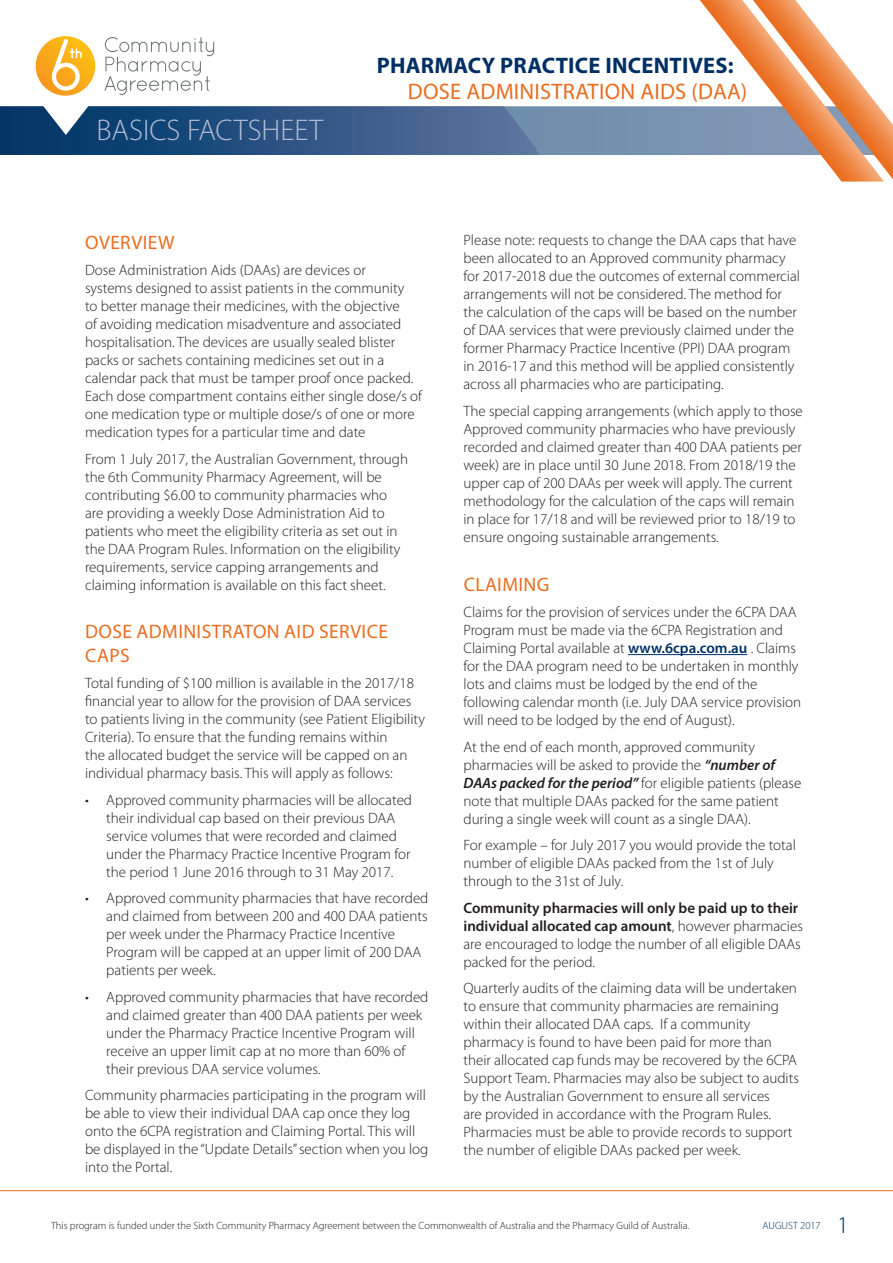
<style>
.page{position:relative;width:893px;height:1263px;background:#fff}
.page>*{position:absolute;margin:0;border:0;box-sizing:border-box;transform-origin:0 0}
.t1{font:300 30px "Myriad Pro";color:#b3bcd4}
.t2{font:300 24px "Myriad Pro";color:#002f64}
.t3{font:700 22.5px "Myriad Pro";letter-spacing:.01em;color:#002f64}
.t4{font:22.5px "Myriad Pro";letter-spacing:.01em;color:#ea6d1f}
.t5{font:19.5px/23.4px "Myriad Pro";letter-spacing:.02em;color:#ea6d1f}
.t6{font:300 15px/18px "Myriad Pro";color:#231f20}
.t7{font:300 10.5px "Myriad Pro";color:#231f20}
.t8{font:300 10.5px "Myriad Pro";color:#002f64}
.s1{font-weight:600;color:#002f64}
.s2{font-weight:600;font-style:italic}
.s3{font-weight:600}
</style>
<div class="page">
<div style="left:559px;top:106px;width:141px;height:49px;background:#7592af"></div>
<svg style="left:0;top:106px;width:559px;height:49px;background:#305785"></svg>
<svg style="left:43px;top:106px;width:46px;height:29px"></svg>
<svg style="left:104px;top:37px;width:110px;height:58px"></svg>
<svg style="left:36px;top:36px;width:59px;height:60px"></svg>
<svg style="left:52px;top:39px;width:30px;height:52px"></svg>
<hr style="left:0;top:1190px;width:893px;height:1px;background:#ea6d1f">
<hr style="left:628px;top:654px;width:119px;height:1px;background:#002f64">
<svg style="left:700px;top:0;width:193px;height:182px"></svg>
<h1 class="t1" style="left:96px;top:114px;width:228px">BASICS FACTSHEET</h1>
<h3 class="t3" style="left:377px;top:51px;width:358px">PHARMACY PRACTICE INCENTIVES:</h3>
<h3 class="t4" style="left:408px;top:77px;width:341px">DOSE ADMINISTRATION AIDS (DAA)</h3>
<h3 class="t5" style="left:85px;top:230px;width:91px">OVERVIEW</h3>
<p class="t6" style="left:85px;top:261px;width:339px">Dose Administration Aids (DAAs) are devices or<br>systems designed to assist patients in the community<br>to better manage their medicines, with the objective<br>of avoiding medication misadventure and associated hospitalisation. The devices are usually sealed blister packs or sachets containing medicines set out in a calendar pack that must be tamper proof once packed.<br>Each dose compartment contains either single dose/s of one medication type or multiple dose/s of one or more medication types for a particular time and date</p>
<p class="t6" style="left:85px;top:450px;width:325px">From 1 July 2017, the Australian Government, through the 6th Community Pharmacy Agreement, will be contributing $6.00 to community pharmacies who are providing a weekly Dose Administration Aid to patients who meet the eligibility criteria as set out in the DAA Program Rules. Information on the eligibility requirements, service capping arrangements and claiming information is available on this fact sheet.</p>
<h3 class="t5" style="left:85px;top:620px;width:304px">DOSE ADMINISTRATON AID SERVICE<br>CAPS</h3>
<p class="t6" style="left:85px;top:675px;width:341px">Total funding of $100 million is available in the 2017/18 financial year to allow for the provision of DAA services to patients living in the community (see Patient Eligibility Criteria). To ensure that the funding remains within<br>the allocated budget the service will be capped on an individual pharmacy basis. This will apply as follows:</p>
<p class="t6" style="left:106px;top:791px;width:307px;text-indent:-21px">• Approved community pharmacies will be allocated their individual cap based on their previous DAA service volumes that were recorded and claimed under the Pharmacy Practice Incentive Program for the period 1 June 2016 through to 31 May 2017.</p>
<p class="t6" style="left:106px;top:890px;width:324px;text-indent:-21px">• Approved community pharmacies that have recorded and claimed from between 200 and 400 DAA patients per week under the Pharmacy Practice Incentive Program will be capped at an upper limit of 200 DAA patients per week.</p>
<p class="t6" style="left:106px;top:988px;width:324px;text-indent:-21px">• Approved community pharmacies that have recorded and claimed greater than 400 DAA patients per week under the Pharmacy Practice Incentive Program will receive an upper limit cap at no more than 60% of their previous DAA service volumes.</p>
<p class="t6" style="left:85px;top:1087px;width:345px">Community pharmacies participating in the program will be able to view their individual DAA cap once they log onto the 6CPA registration and Claiming Portal. This will be displayed in the “Update Details” section when you log into the Portal.</p>
<p class="t6" style="left:463px;top:231px;width:338px">Please note: requests to change the DAA caps that have been allocated to an Approved community pharmacy for 2017-2018 due the outcomes of external commercial arrangements will not be considered. The method for the calculation of the caps will be based on the number of DAA services that were previously claimed under the former Pharmacy Practice Incentive (PPI) DAA program in 2016-17 and this method will be applied consistently across all pharmacies who are participating.</p>
<p class="t6" style="left:463px;top:402px;width:341px">The special capping arrangements (which apply to those Approved community pharmacies who have previously recorded and claimed greater than 400 DAA patients per week) are in place until 30 June 2018. From 2018/19 the upper cap of 200 DAAs per week will apply. The current methodology for the calculation of the caps will remain in place for 17/18 and will be reviewed prior to 18/19 to ensure ongoing sustainable arrangements.</p>
<h3 class="t5" style="left:464px;top:572px;width:87px">CLAIMING</h3>
<p class="t6" style="left:463px;top:603px;width:339px">Claims for the provision of services under the 6CPA DAA Program must be made via the 6CPA Registration and Claiming Portal available at <span class="s1">www.6cpa.com.au</span> . Claims for the DAA program need to be undertaken in monthly lots and claims must be lodged by the end of the following calendar month (i.e. July DAA service provision will need to be lodged by the end of August).</p>
<p class="t6" style="left:463px;top:738px;width:339px">At the end of each month, approved community pharmacies will be asked to provide the <span class="s2">“number of DAAs packed for the period”</span> for eligible patients (please note that multiple DAAs packed for the same patient during a single week will count as a single DAA).</p>
<p class="t6" style="left:463px;top:836px;width:334px">For example – for July 2017 you would provide the total number of eligible DAAs packed from the 1st of July through to the 31st of July.</p>
<p class="t6" style="left:463px;top:899px;width:341px"><span class="s3">Community pharmacies will only be paid up to their individual allocated cap amount</span>, however pharmacies are encouraged to lodge the number of all eligible DAAs packed for the period.</p>
<p class="t6" style="left:463px;top:979px;width:337px">Quarterly audits of the claiming data will be undertaken to ensure that community pharmacies are remaining within their allocated DAA caps. If a community pharmacy is found to have been paid for more than their allocated cap funds may be recovered by the 6CPA Support Team. Pharmacies may also be subject to audits by the Australian Government to ensure all services<br>are provided in accordance with the Program Rules.<br>Pharmacies must be able to provide records to support the number of eligible DAAs packed per week.</p>
<p class="t7" style="left:51px;top:1220px;width:640px">This program is funded under the Sixth Community Pharmacy Agreement between the Commonwealth of Australia and the Pharmacy Guild of Australia.</p>
<p class="t8" style="left:762px;top:1220px;width:60px">AUGUST 2017</p>
<h2 class="t2" style="left:837px;top:1212px;width:13px">1</h2>
</div>
